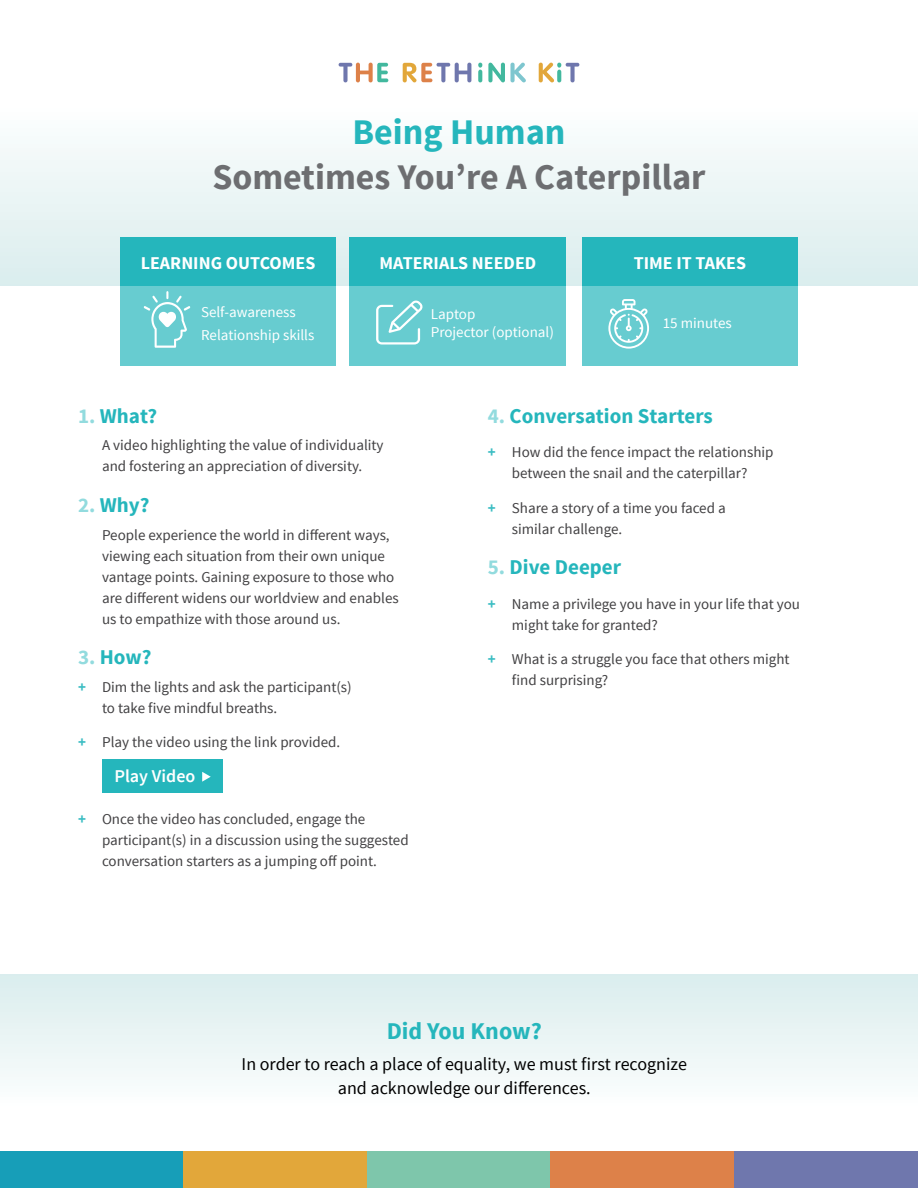
<style>
.page{position:relative;width:918px;height:1188px;background:#fff}
.page>*{position:absolute;margin:0;border:0;box-sizing:border-box;transform-origin:0 0}
.t1{font:700 36px "Source Sans Pro";color:#6d6e71}
.t2{font:700 36px "Source Sans Pro";color:#25b6bc}
.t3{font:700 24px "Source Sans Pro";color:#25b6bc}
.t4{font:700 21px "Source Sans Pro";color:#25b6bc}
.t5{font:18px/24px "Source Sans Pro";color:#000;text-align:center}
.t6{font:700 18px "Source Sans Pro";color:#fff}
.t7{font:600 18px "Source Sans Pro";color:#fff}
.t8{font:15px/21px "Source Sans Pro";color:#414042}
.t9{font:15px/22.5px "Source Sans Pro";color:#fff}
.s1{color:#92dbde}
.s2{font-weight:700;color:#3bbdc3}
</style>
<div class="page">
<svg style="left:0;top:974px;width:918px;height:103px"></svg>
<div style="left:0;top:1151px;width:184px;height:37px;background:#179eb8"></div>
<div style="left:184px;top:1151px;width:183px;height:37px;background:#e2a73a"></div>
<div style="left:367px;top:1151px;width:184px;height:37px;background:#7ec6ab"></div>
<div style="left:550px;top:1151px;width:184px;height:37px;background:#dd8149"></div>
<div style="left:734px;top:1151px;width:184px;height:37px;background:#6f77ad"></div>
<div style="left:0;top:0;width:918px;height:286px;background:linear-gradient(to bottom,#fff,#deefef)"></div>
<svg style="left:403px;top:63px;width:68px;height:19px"></svg>
<svg style="left:488px;top:63px;width:38px;height:19px"></svg>
<svg style="left:478px;top:70px;width:4px;height:12px"></svg>
<svg style="left:478px;top:63px;width:4px;height:5px"></svg>
<svg style="left:539px;top:63px;width:40px;height:19px"></svg>
<svg style="left:339px;top:63px;width:49px;height:19px"></svg>
<div style="left:120px;top:237px;width:216px;height:129px;background:#25b6bc"></div>
<div style="left:120px;top:286px;width:216px;height:80px;background:#67ccd0"></div>
<svg style="left:144px;top:291px;width:46px;height:57px"></svg>
<div style="left:350px;top:237px;width:216px;height:129px;background:#25b6bc"></div>
<div style="left:350px;top:286px;width:216px;height:80px;background:#67ccd0"></div>
<div style="left:582px;top:237px;width:216px;height:129px;background:#25b6bc"></div>
<div style="left:582px;top:286px;width:216px;height:80px;background:#67ccd0"></div>
<svg style="left:608px;top:299px;width:41px;height:50px"></svg>
<svg style="left:376px;top:300px;width:47px;height:45px"></svg>
<div style="left:103px;top:759px;width:120px;height:34px;background:#25b6bc"></div>
<svg style="left:202px;top:772px;width:9px;height:10px"></svg>
<h1 class="t2" style="left:352px;top:109px;width:215px">Being Human</h1>
<h1 class="t1" style="left:212px;top:154px;width:495px">Sometimes You’re A Caterpillar</h1>
<p class="t6" style="left:141px;top:251px;width:176px">LEARNING OUTCOMES</p>
<p class="t9" style="left:201px;top:301px;width:115px">Self-awareness<br>Relationship skills</p>
<p class="t6" style="left:379px;top:251px;width:158px">MATERIALS NEEDED</p>
<p class="t9" style="left:431px;top:305px;width:125px;line-height:18px">Laptop<br>Projector (optional)</p>
<p class="t6" style="left:634px;top:251px;width:114px">TIME IT TAKES</p>
<p class="t9" style="left:663px;top:312px;width:71px">15 minutes</p>
<h3 class="t4" style="left:78px;top:402px;width:81px"><span class="s1">1.</span> What?</h3>
<p class="t8" style="left:102px;top:435px;width:283px">A video highlighting the value of individuality and fostering an appreciation of diversity.</p>
<h3 class="t4" style="left:78px;top:491px;width:73px"><span class="s1">2.</span> Why?</h3>
<p class="t8" style="left:102px;top:524px;width:298px">People experience the world in different ways, viewing each situation from their own unique vantage points. Gaining exposure to those who are different widens our worldview and enables us to empathize with those around us.</p>
<h3 class="t4" style="left:78px;top:644px;width:75px"><span class="s1">3.</span> How?</h3>
<p class="t8" style="left:102px;top:677px;width:251px;text-indent:-24px"><span class="s2">+</span> Dim the lights and ask the participant(s) to take five mindful breaths.</p>
<p class="t8" style="left:78px;top:732px;width:264px"><span class="s2">+</span> Play the video using the link provided.</p>
<p class="t7" style="left:114px;top:764px;width:83px">Play Video</p>
<p class="t8" style="left:102px;top:809px;width:308px;text-indent:-24px"><span class="s2">+</span> Once the video has concluded, engage the participant(s) in a discussion using the suggested conversation starters as a jumping off point.</p>
<h3 class="t4" style="left:488px;top:402px;width:227px"><span class="s1">4.</span> Conversation Starters</h3>
<p class="t8" style="left:488px;top:442px;width:287px;text-align:center"><span class="s2">+</span> How did the fence impact the relationship between the snail and the caterpillar?</p>
<p class="t8" style="left:512px;top:497px;width:215px;text-indent:-24px"><span class="s2">+</span> Share a story of a time you faced a similar challenge.</p>
<h3 class="t4" style="left:488px;top:554px;width:135px"><span class="s1">5.</span> Dive Deeper</h3>
<p class="t8" style="left:512px;top:593px;width:290px;text-indent:-24px"><span class="s2">+</span> Name a privilege you have in your life that you might take for granted?</p>
<p class="t8" style="left:512px;top:649px;width:279px;text-indent:-24px"><span class="s2">+</span> What is a struggle you face that others might find surprising?</p>
<h2 class="t3" style="left:387px;top:1015px;width:157px">Did You Know?</h2>
<p class="t5" style="left:242px;top:1052px;width:447px">In order to reach a place of equality, we must first recognize and acknowledge our differences.</p>
</div>
